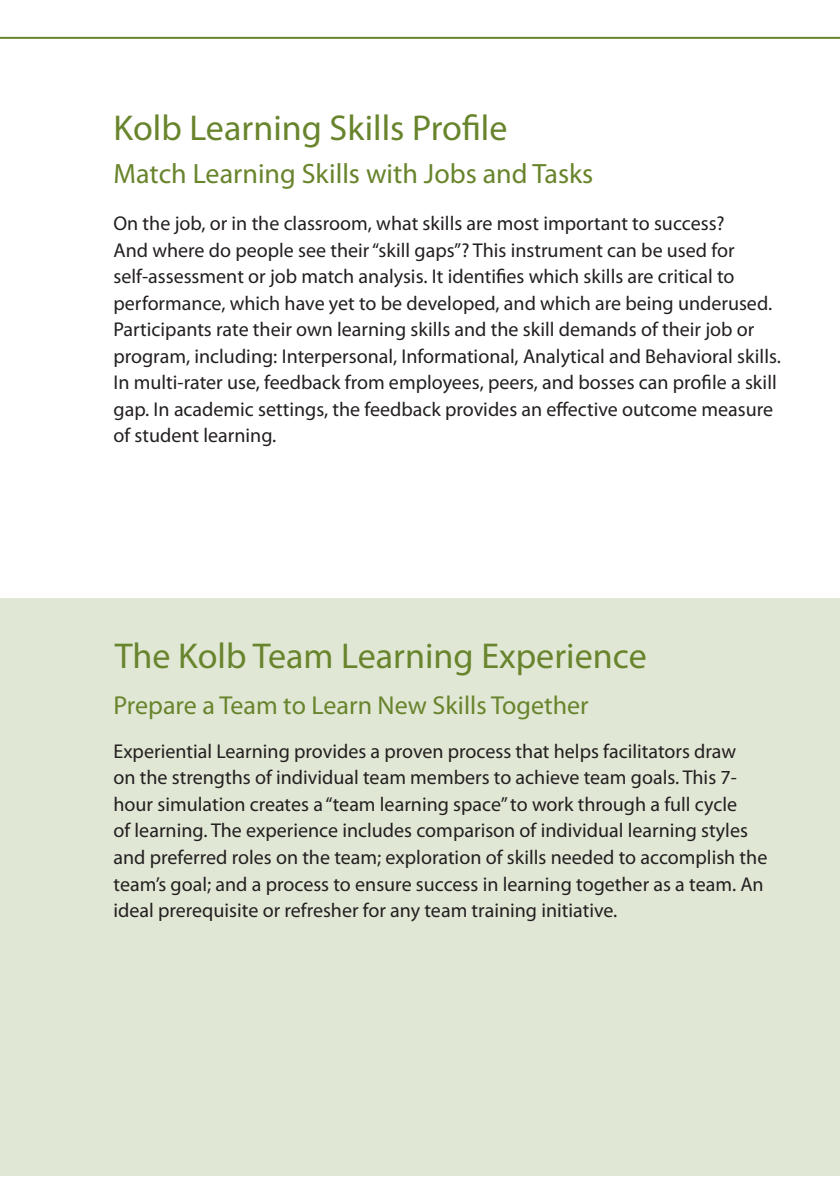
<style>
.page{position:relative;width:840px;height:1191px;background:#fff}
.page>*{position:absolute;margin:0;border:0;box-sizing:border-box;transform-origin:0 0}
.t1{font:36px "Myriad Pro";color:#68842c}
.t2{font:28px "Myriad Pro";color:#68842c}
.t3{font:26px "Myriad Pro";color:#68842c}
.t4{font:20px/26.4px "Myriad Pro";color:#231f20}
</style>
<div class="page">
<div style="left:0;top:598px;width:839px;height:576px;background:#e1e7d5"></div>
<div style="left:0;top:1062px;width:839px;height:113px;background:#e1e7d5"></div>
<hr style="left:0;top:37px;width:839px;height:2px;background:#68842c">
<p class="t1" style="left:113px;top:106px;width:395px">Kolb Learning Skills Profile</p>
<p class="t2" style="left:113px;top:156px;width:481px">Match Learning Skills with Jobs and Tasks</p>
<p class="t4" style="left:113px;top:210px;width:668px">On the job, or in the classroom, what skills are most important to success?<br>And where do people see their “skill gaps”? This instrument can be used for self-assessment or job match analysis. It identifies which skills are critical to performance, which have yet to be developed, and which are being underused.<br>Participants rate their own learning skills and the skill demands of their job or program, including: Interpersonal, Informational, Analytical and Behavioral skills.<br>In multi-rater use, feedback from employees, peers, and bosses can profile a skill gap. In academic settings, the feedback provides an effective outcome measure of student learning.</p>
<p class="t1" style="left:115px;top:634px;width:533px">The Kolb Team Learning Experience</p>
<p class="t3" style="left:113px;top:689px;width:476px">Prepare a Team to Learn New Skills Together</p>
<p class="t4" style="left:113px;top:737px;width:655px">Experiential Learning provides a proven process that helps facilitators draw<br>on the strengths of individual team members to achieve team goals. This 7- hour simulation creates a “team learning space” to work through a full cycle<br>of learning. The experience includes comparison of individual learning styles and preferred roles on the team; exploration of skills needed to accomplish the team’s goal; and a process to ensure success in learning together as a team. An ideal prerequisite or refresher for any team training initiative.</p>
</div>
